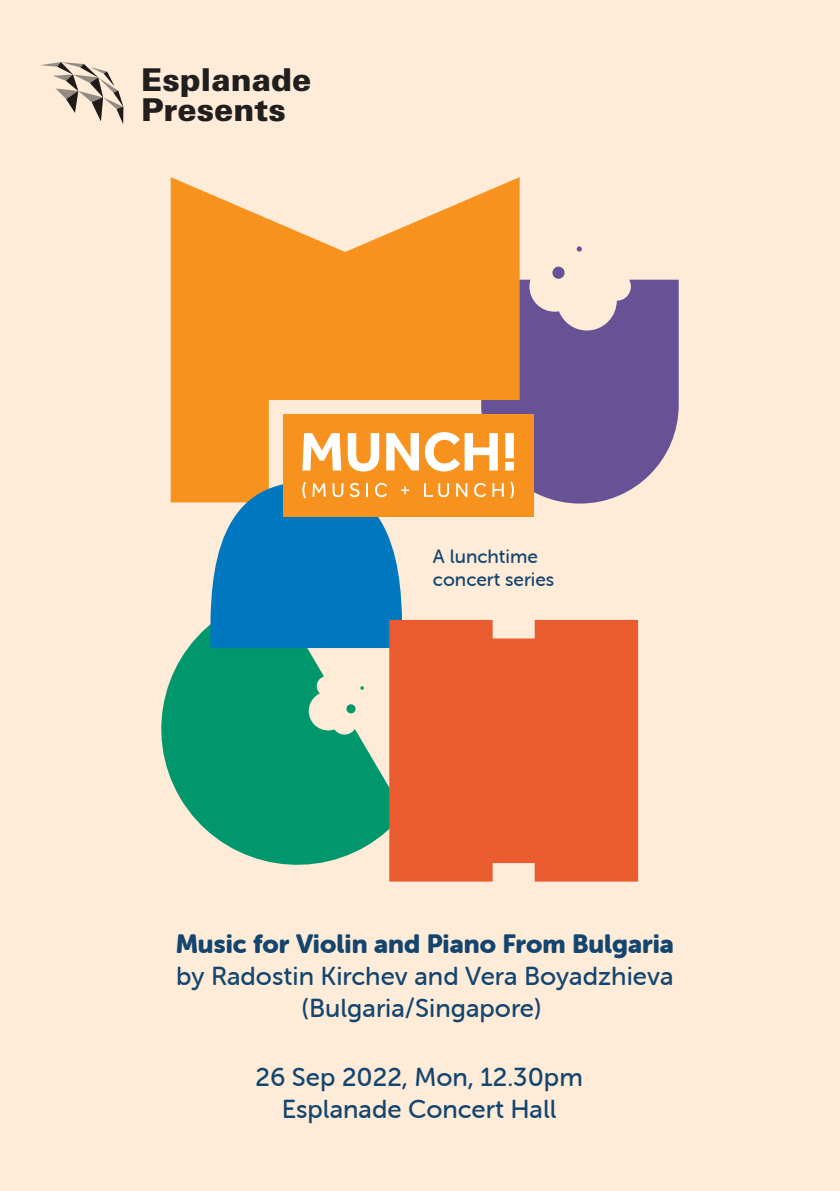
<style>
.page{position:relative;width:840px;height:1191px;background:#fff}
.page>*{position:absolute;margin:0;border:0;box-sizing:border-box;transform-origin:0 0}
.t1{font:900 31.6px/30.2px "Univers LT Std";color:#211e1e}
.t2{font:26px/32px "Museo Sans Rounded 500";color:#13456f;text-align:center}
.t3{font:19.2px/23px "Museo Sans Rounded 500";color:#13456f}
.s1{font-family:"Museo Sans Rounded 900"}
</style>
<div class="page">
<div style="left:0;top:0;width:839px;height:1191px;background:#feebd8"></div>
<svg style="left:161px;top:627px;width:243px;height:255px;fill:#00976d"></svg>
<svg style="left:360px;top:686px;width:4px;height:4px"></svg>
<div style="left:346px;top:704px;width:9px;height:9px;background:#00976d;border-radius:50%"></div>
<svg style="left:519px;top:280px;width:159px;height:223px;fill:#675296"></svg>
<svg style="left:576px;top:246px;width:5px;height:5px"></svg>
<div style="left:552px;top:267px;width:12px;height:12px;background:#675296;border-radius:50%"></div>
<svg style="left:171px;top:177px;width:348px;height:325px;fill:#f6921d"></svg>
<div style="left:389px;top:620px;width:248px;height:261px;background:#eb5b30"></div>
<div style="left:282px;top:414px;width:251px;height:102px;background:#f6921d"></div>
<svg style="left:302px;top:433px;width:39px;height:37px"></svg>
<svg style="left:347px;top:433px;width:32px;height:38px"></svg>
<svg style="left:386px;top:432px;width:111px;height:39px"></svg>
<svg style="left:505px;top:433px;width:8px;height:37px"></svg>
<svg style="left:207px;top:482px;width:202px;height:166px"></svg>
<svg style="left:424px;top:483px;width:25px;height:14px"></svg>
<svg style="left:456px;top:483px;width:11px;height:14px"></svg>
<svg style="left:474px;top:483px;width:12px;height:14px"></svg>
<svg style="left:492px;top:483px;width:11px;height:14px"></svg>
<svg style="left:510px;top:482px;width:3px;height:16px"></svg>
<svg style="left:40px;top:62px;width:83px;height:62px"></svg>
<p class="t1" style="left:141px;top:64px;width:171px">Esplanade<br>Presents</p>
<p class="t3" style="left:432px;top:544px;width:123px">A lunchtime concert series</p>
<p class="t2" style="left:176px;top:928px;width:499px"><span class="s1">Music for Violin and Piano From Bulgaria </span>by Radostin Kirchev and Vera Boyadzhieva (Bulgaria/Singapore)</p>
<p class="t2" style="left:255px;top:1060px;width:328px">26 Sep 2022, Mon, 12.30pm<br>Esplanade Concert Hall</p>
</div>
